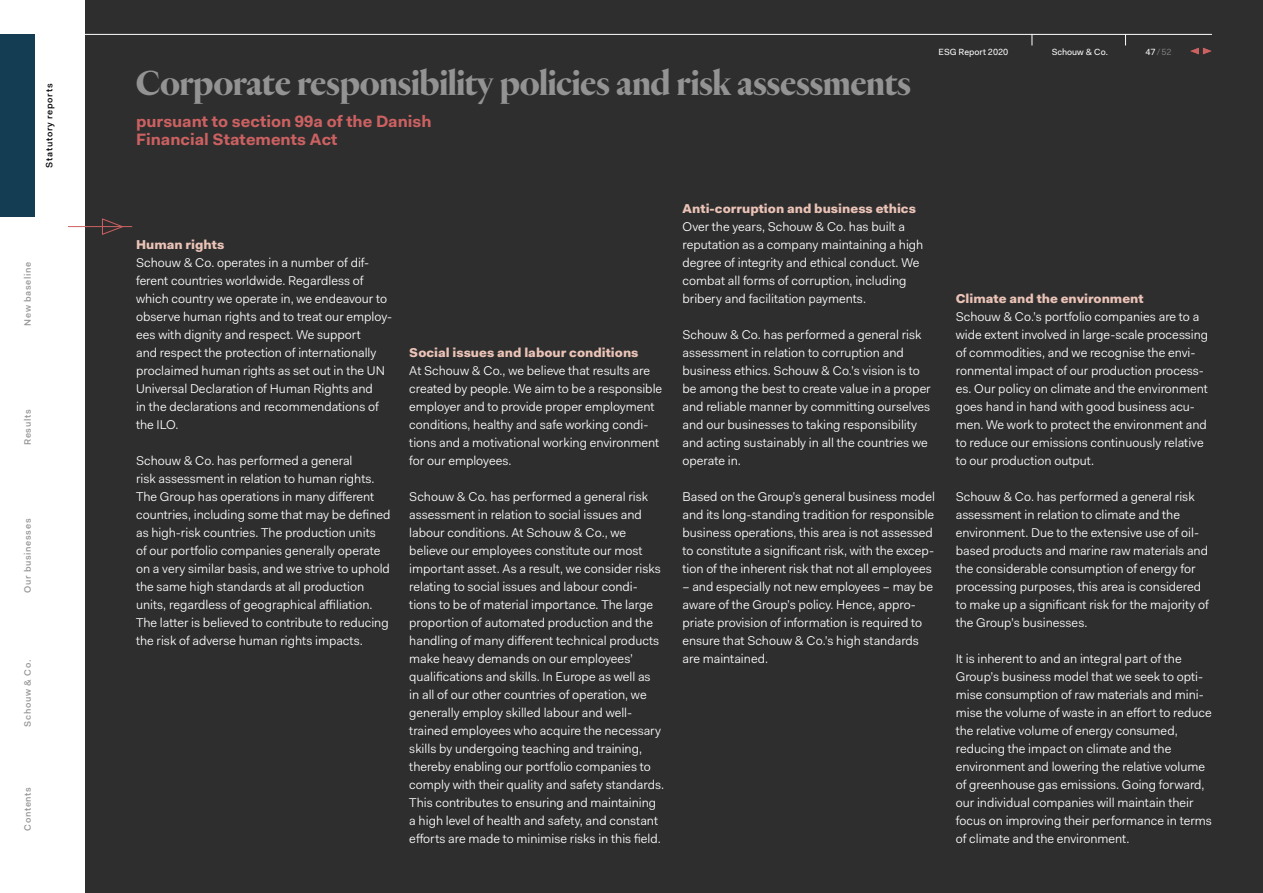
<style>
.page{position:relative;width:1263px;height:893px;background:#fff}
.page>*{position:absolute;margin:0;border:0;box-sizing:border-box;transform-origin:0 0}
.t1{font:700 36px "Heldane Display";color:#939393}
.t2{font:700 16.5px/18px "Fakt";color:#cd6161}
.t3{font:900 12.9px "Fakt";color:#ecc4b7}
.t4{font:12.75px/18px "Fakt Blond";color:#fff}
.t5{font:500 9.3px "Fakt";letter-spacing:.07em;color:#939393}
.t6{font:500 9.3px "Fakt";letter-spacing:.07em;color:#000}
.t7{font:9px "Fakt";color:#fff}
.t8{font:9px "Fakt";color:#7c7c7c}
.s1{color:#fff}
</style>
<div class="page">
<div style="left:85px;top:0;width:1178px;height:893px;background:#2f2e2f"></div>
<svg style="left:101px;top:218px;width:24px;height:17px"></svg>
<hr style="left:68px;top:226px;width:64px;height:1px;background:#cd6161">
<hr style="left:85px;top:34px;width:1127px;height:1px;background:#fff">
<div style="left:0;top:34px;width:34px;height:183px;background:#143d53"></div>
<svg style="left:1190px;top:48px;width:21px;height:6px"></svg>
<p class="t6" style="left:43px;top:168px;width:86px;rotate:-90deg">Statutory reports</p>
<p class="t5" style="left:21px;top:326px;width:65px;rotate:-90deg">New baseline</p>
<p class="t5" style="left:21px;top:445px;width:37px;rotate:-90deg">Results</p>
<p class="t5" style="left:21px;top:593px;width:76px;rotate:-90deg">Our businesses</p>
<p class="t5" style="left:21px;top:727px;width:68px;rotate:-90deg">Schouw &amp; Co.</p>
<p class="t5" style="left:21px;top:831px;width:45px;rotate:-90deg">Contents</p>
<h1 class="t1" style="left:136px;top:61px;width:776px">Corporate responsibility policies and risk assessments</h1>
<p class="t2" style="left:136px;top:113px;width:297px">pursuant to section 99a of the Danish<br>Financial Statements Act</p>
<p class="t7" style="left:938px;top:46px;width:71px">ESG Report 2020</p>
<p class="t7" style="left:1052px;top:46px;width:58px">Schouw &amp; Co.</p>
<p class="t8" style="left:1145px;top:46px;width:28px"><span class="s1">47</span>/52</p>
<p class="t3" style="left:136px;top:236px;width:90px">Human rights</p>
<p class="t4" style="left:136px;top:254px;width:258px">Schouw &amp; Co. operates in a number of dif&shy;ferent countries worldwide. Regardless of which country we operate in, we endeavour to observe human rights and to treat our employ&shy;ees with dignity and respect. We support<br>and respect the protection of internationally proclaimed human rights as set out in the UN Universal Declaration of Human Rights and<br>in the declarations and recommendations of the ILO.</p>
<p class="t4" style="left:136px;top:452px;width:256px">Schouw &amp; Co. has performed a general<br>risk assessment in relation to human rights.<br>The Group has operations in many different countries, including some that may be defined as high-risk countries. The production units<br>of our portfolio companies generally operate on a very similar basis, and we strive to uphold the same high standards at all production units, regardless of geographical affiliation.<br>The latter is believed to contribute to reducing the risk of adverse human rights impacts.</p>
<p class="t3" style="left:409px;top:344px;width:231px">Social issues and labour conditions</p>
<p class="t4" style="left:409px;top:362px;width:254px">At Schouw &amp; Co., we believe that results are created by people. We aim to be a responsible employer and to provide proper employment conditions, healthy and safe working condi&shy;tions and a motivational working environment for our employees.</p>
<p class="t4" style="left:409px;top:488px;width:256px">Schouw &amp; Co. has performed a general risk assessment in relation to social issues and labour conditions. At Schouw &amp; Co., we believe our employees constitute our most important asset. As a result, we consider risks relating to social issues and labour condi&shy;tions to be of material importance. The large proportion of automated production and the handling of many different technical products make heavy demands on our employees’ qualifications and skills. In Europe as well as<br>in all of our other countries of operation, we generally employ skilled labour and well&shy;trained employees who acquire the necessary skills by undergoing teaching and training, thereby enabling our portfolio companies to comply with their quality and safety standards.<br>This contributes to ensuring and maintaining a high level of health and safety, and constant efforts are made to minimise risks in this field.</p>
<p class="t3" style="left:682px;top:200px;width:235px">Anti-corruption and business ethics</p>
<p class="t4" style="left:682px;top:218px;width:242px">Over the years, Schouw &amp; Co. has built a reputation as a company maintaining a high degree of integrity and ethical conduct. We combat all forms of corruption, including bribery and facilitation payments.</p>
<p class="t4" style="left:682px;top:326px;width:250px">Schouw &amp; Co. has performed a general risk assessment in relation to corruption and business ethics. Schouw &amp; Co.’s vision is to be among the best to create value in a proper and reliable manner by committing ourselves and our businesses to taking responsibility and acting sustainably in all the countries we operate in.</p>
<p class="t4" style="left:682px;top:488px;width:254px">Based on the Group’s general business model and its long-standing tradition for responsible business operations, this area is not assessed to constitute a significant risk, with the excep&shy;tion of the inherent risk that not all employees</p>
<p class="t4" style="left:682px;top:578px;width:252px">– and especially not new employees – may be aware of the Group’s policy. Hence, appro&shy;priate provision of information is required to ensure that Schouw &amp; Co.’s high standards are maintained.</p>
<p class="t3" style="left:956px;top:290px;width:189px">Climate and the environment</p>
<p class="t4" style="left:956px;top:308px;width:254px">Schouw &amp; Co.’s portfolio companies are to a wide extent involved in large-scale processing of commodities, and we recognise the envi&shy;ronmental impact of our production process&shy;es. Our policy on climate and the environment goes hand in hand with good business acu&shy;men. We work to protect the environment and to reduce our emissions continuously relative to our production output.</p>
<p class="t4" style="left:956px;top:488px;width:255px">Schouw &amp; Co. has performed a general risk assessment in relation to climate and the environment. Due to the extensive use of oil&shy;based products and marine raw materials and the considerable consumption of energy for processing purposes, this area is considered to make up a significant risk for the majority of the Group’s businesses.</p>
<p class="t4" style="left:956px;top:650px;width:258px">It is inherent to and an integral part of the Group’s business model that we seek to opti&shy;mise consumption of raw materials and mini&shy;mise the volume of waste in an effort to reduce the relative volume of energy consumed, reducing the impact on climate and the environment and lowering the relative volume of greenhouse gas emissions. Going forward, our individual companies will maintain their focus on improving their performance in terms of climate and the environment.</p>
</div>
